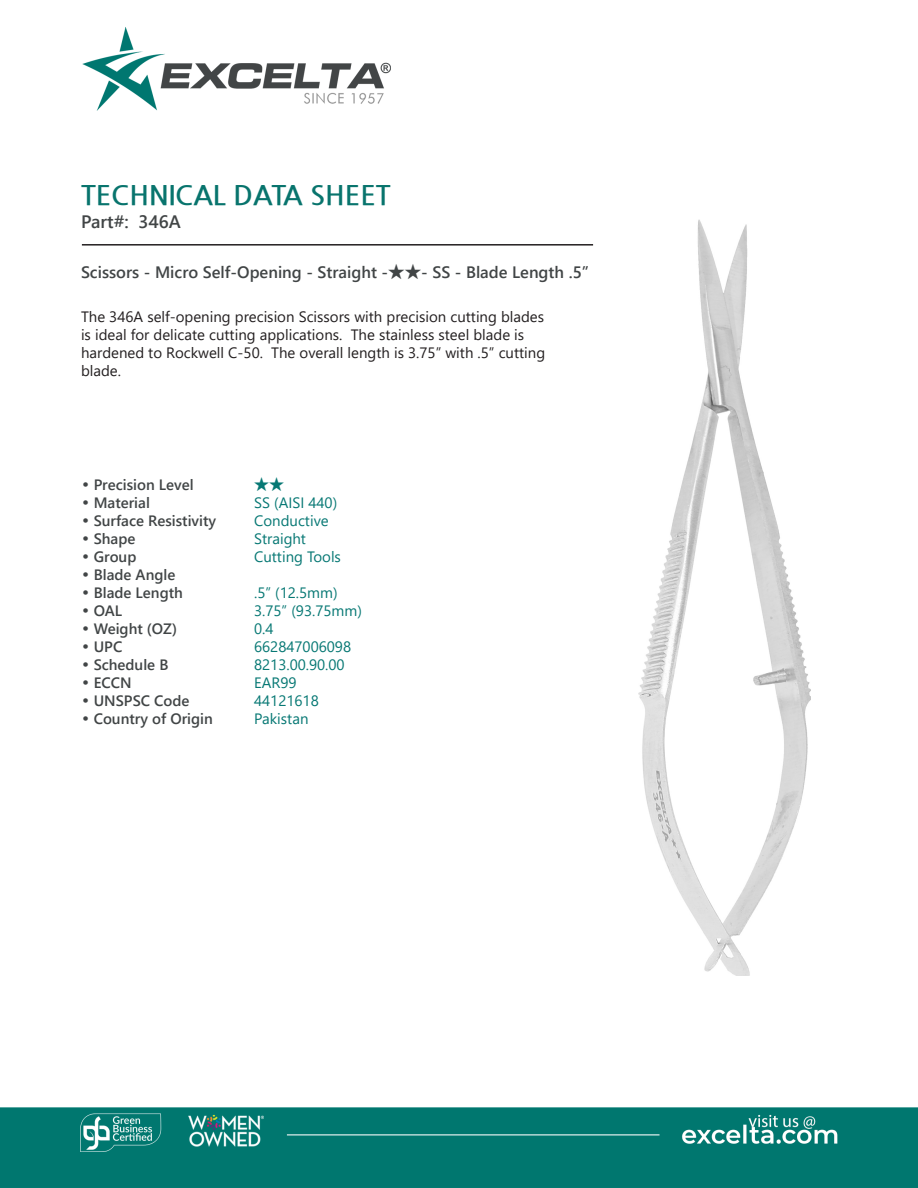
<style>
.page{position:relative;width:918px;height:1188px;background:#fff}
.page>*{position:absolute;margin:0;border:0;box-sizing:border-box;transform-origin:0 0}
.t1{font:700 27px "Nanum Gothic";color:#08746d}
.t2{font:700 18px "Yu Gothic UI";color:#414546}
.t3{font:700 16.5px "Yu Gothic UI";color:#414546}
.t4{font:15px/18px "Yu Gothic UI";color:#231f20}
.CT_s_CTM{font:700 15px "Yu Gothic UI";color:#414546}
.CT_s_CTM-2{font:15px "Yu Gothic UI";color:#077874}
.s1{font-family:"Century Gothic";font-weight:400}
</style>
<div class="page">
<img style="left:0;top:27px;width:918px;height:1161px">
<img style="left:638px;top:220px;width:173px;height:756px">
<hr style="left:82px;top:244px;width:511px;height:2px;background:#231f20">
<p class="t1" style="left:81px;top:182px;width:311px">TECHNICAL DATA SHEET</p>
<p class="t2" style="left:81px;top:212px;width:102px">Part#: 346A</p>
<p class="t3" style="left:81px;top:262px;width:509px">Scissors - Micro Self-Opening - Straight -★★- SS - Blade Length .5”</p>
<p class="t4" style="left:81px;top:306px;width:466px">The 346A self-opening precision Scissors with precision cutting blades is ideal for delicate cutting applications. The stainless steel blade is hardened to Rockwell C-50. The overall length is 3.75” with .5” cutting blade.</p>
<p class="CT_s_CTM" style="left:81px;top:476px;width:114px"><span class="s1">•</span> Precision Level</p>
<p class="CT_s_CTM-2" style="left:254px;top:471px;width:31px">★★</p>
<p class="CT_s_CTM" style="left:81px;top:494px;width:70px"><span class="s1">•</span> Material</p>
<p class="CT_s_CTM-2" style="left:254px;top:489px;width:85px">SS (AISI 440)</p>
<p class="CT_s_CTM" style="left:81px;top:512px;width:137px"><span class="s1">•</span> Surface Resistivity</p>
<p class="CT_s_CTM-2" style="left:254px;top:507px;width:76px">Conductive</p>
<p class="CT_s_CTM" style="left:81px;top:530px;width:56px"><span class="s1">•</span> Shape</p>
<p class="CT_s_CTM-2" style="left:254px;top:525px;width:53px">Straight</p>
<p class="CT_s_CTM" style="left:81px;top:548px;width:57px"><span class="s1">•</span> Group</p>
<p class="CT_s_CTM-2" style="left:254px;top:543px;width:88px">Cutting Tools</p>
<p class="CT_s_CTM" style="left:81px;top:566px;width:96px"><span class="s1">•</span> Blade Angle</p>
<p class="CT_s_CTM" style="left:81px;top:584px;width:103px"><span class="s1">•</span> Blade Length</p>
<p class="CT_s_CTM-2" style="left:254px;top:579px;width:85px">.5” (12.5mm)</p>
<p class="CT_s_CTM" style="left:81px;top:602px;width:43px"><span class="s1">•</span> OAL</p>
<p class="CT_s_CTM-2" style="left:254px;top:597px;width:109px">3.75” (93.75mm)</p>
<p class="CT_s_CTM" style="left:81px;top:620px;width:98px"><span class="s1">•</span> Weight (OZ)</p>
<p class="CT_s_CTM-2" style="left:254px;top:615px;width:21px">0.4</p>
<p class="CT_s_CTM" style="left:81px;top:638px;width:43px"><span class="s1">•</span> UPC</p>
<p class="CT_s_CTM-2" style="left:254px;top:633px;width:99px">662847006098</p>
<p class="CT_s_CTM" style="left:81px;top:656px;width:89px"><span class="s1">•</span> Schedule B</p>
<p class="CT_s_CTM-2" style="left:254px;top:651px;width:92px">8213.00.90.00</p>
<p class="CT_s_CTM" style="left:81px;top:674px;width:52px"><span class="s1">•</span> ECCN</p>
<p class="CT_s_CTM-2" style="left:254px;top:669px;width:44px">EAR99</p>
<p class="CT_s_CTM" style="left:81px;top:692px;width:110px"><span class="s1">•</span> UNSPSC Code</p>
<p class="CT_s_CTM-2" style="left:254px;top:687px;width:66px">44121618</p>
<p class="CT_s_CTM" style="left:81px;top:710px;width:133px"><span class="s1">•</span> Country of Origin</p>
<p class="CT_s_CTM-2" style="left:254px;top:705px;width:56px">Pakistan</p>
</div>
